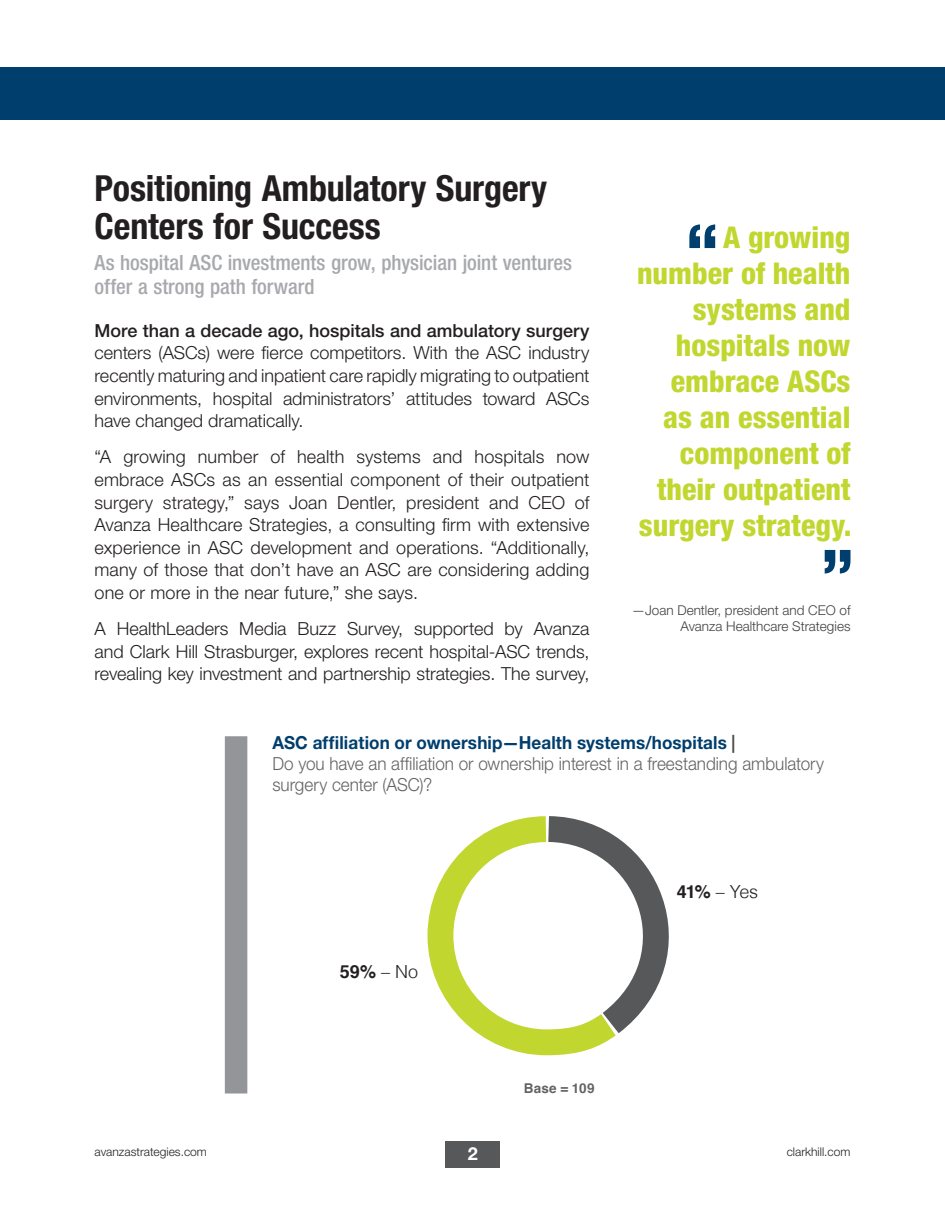
<style>
.page{position:relative;width:945px;height:1215px;background:#fff}
.page>*{position:absolute;margin:0;border:0;box-sizing:border-box;transform-origin:0 0}
.t1{font:700 condensed 36px/37.7px "Helvetica Neue LT Std";letter-spacing:-.005em;color:#231f20}
.t2{font:800 condensed 30px/36px "Helvetica Neue LT Std";color:#c1d72f;text-align:right}
.t3{font:500 condensed 21px/24.2px "Helvetica Neue LT Std";letter-spacing:-.005em;color:#a8a9ad}
.t4{font:300 18px/22.6px "Helvetica Neue LT Std";color:#231f20;text-align:justify}
.t5{font:300 18px/21px "Helvetica Neue LT Std";letter-spacing:-.005em;color:#636366;scale:.95 1}
.t6{font:300 18px "Helvetica";color:#231f20}
.t7{font:700 18px "Helvetica";color:#231f20}
.t8{font:700 18px "Helvetica Neue LT Std";color:#fff}
.t9{font:300 13.5px/16.2px "Helvetica Neue LT Std";color:#404041;text-align:right}
.t10{font:700 13.5px "Helvetica";letter-spacing:.01em;color:#636366}
.t11{font:300 12px "Helvetica Neue LT Std";color:#231f20}
.s1{font-weight:500}
.s2{font-weight:700;color:#003e6d}
.s3{font-weight:700;color:#4b4c4d}
.s4{font-weight:300}
.s5{font-weight:700}
</style>
<div class="page">
<div style="left:446px;top:1141px;width:54px;height:26px;background:#57585a"></div>
<div style="left:0;top:68px;width:945px;height:52px;background:#003e6d"></div>
<svg style="left:689px;top:224px;width:26px;height:24px"></svg>
<svg style="left:825px;top:550px;width:25px;height:24px"></svg>
<svg style="left:427px;top:818px;width:95px;height:235px"></svg>
<svg style="left:522px;top:816px;width:147px;height:240px"></svg>
<div style="left:225px;top:736px;width:22px;height:358px;background:#939598"></div>
<p class="t1" style="left:94px;top:169px;width:454px">Positioning Ambulatory Surgery<br>Centers for Success</p>
<p class="t3" style="left:94px;top:250px;width:479px">As hospital ASC investments grow, physician joint ventures offer a strong path forward</p>
<p class="t4" style="left:94px;top:319px;width:497px"><span class="s1">More than a decade ago, hospitals and ambulatory surgery </span>centers (ASCs) were fierce competitors. With the ASC industry recently maturing and inpatient care rapidly migrating to outpatient environments, hospital administrators’ attitudes toward ASCs have changed dramatically.</p>
<p class="t4" style="left:94px;top:445px;width:497px">“A growing number of health systems and hospitals now embrace ASCs as an essential component of their outpatient surgery strategy,” says Joan Dentler, president and CEO of Avanza Healthcare Strategies, a consulting firm with extensive experience in ASC development and operations. “Additionally, many of those that don’t have an ASC are considering adding one or more in the near future,” she says.</p>
<p class="t4" style="left:94px;top:617px;width:496px">A HealthLeaders Media Buzz Survey, supported by Avanza and Clark Hill Strasburger, explores recent hospital-ASC trends, revealing key investment and partnership strategies. The survey,</p>
<p class="t2" style="left:637px;top:219px;width:216px">A growing number of health systems and hospitals now embrace ASCs as an essential component of their outpatient surgery strategy.</p>
<p class="t9" style="left:632px;top:602px;width:220px">—Joan Dentler, president and CEO of<br>Avanza Healthcare Strategies</p>
<p class="t5" style="left:272px;top:732px;width:582px"><span class="s2">ASC affiliation or ownership—Health systems/hospitals</span> <span class="s3">|<br></span>Do you have an affiliation or ownership interest in a freestanding ambulatory surgery center (ASC)?</p>
<p class="t7" style="left:340px;top:957px;width:80px">59% <span class="s4">– No</span></p>
<p class="t10" style="left:524px;top:1078px;width:72px">Base = 109</p>
<p class="t6" style="left:677px;top:876px;width:83px"><span class="s5">41%</span> – Yes</p>
<p class="t11" style="left:94px;top:1144px;width:114px">avanzastrategies.com</p>
<p class="t8" style="left:468px;top:1143px;width:12px">2</p>
<p class="t11" style="left:787px;top:1144px;width:65px">clarkhill.com</p>
</div>
